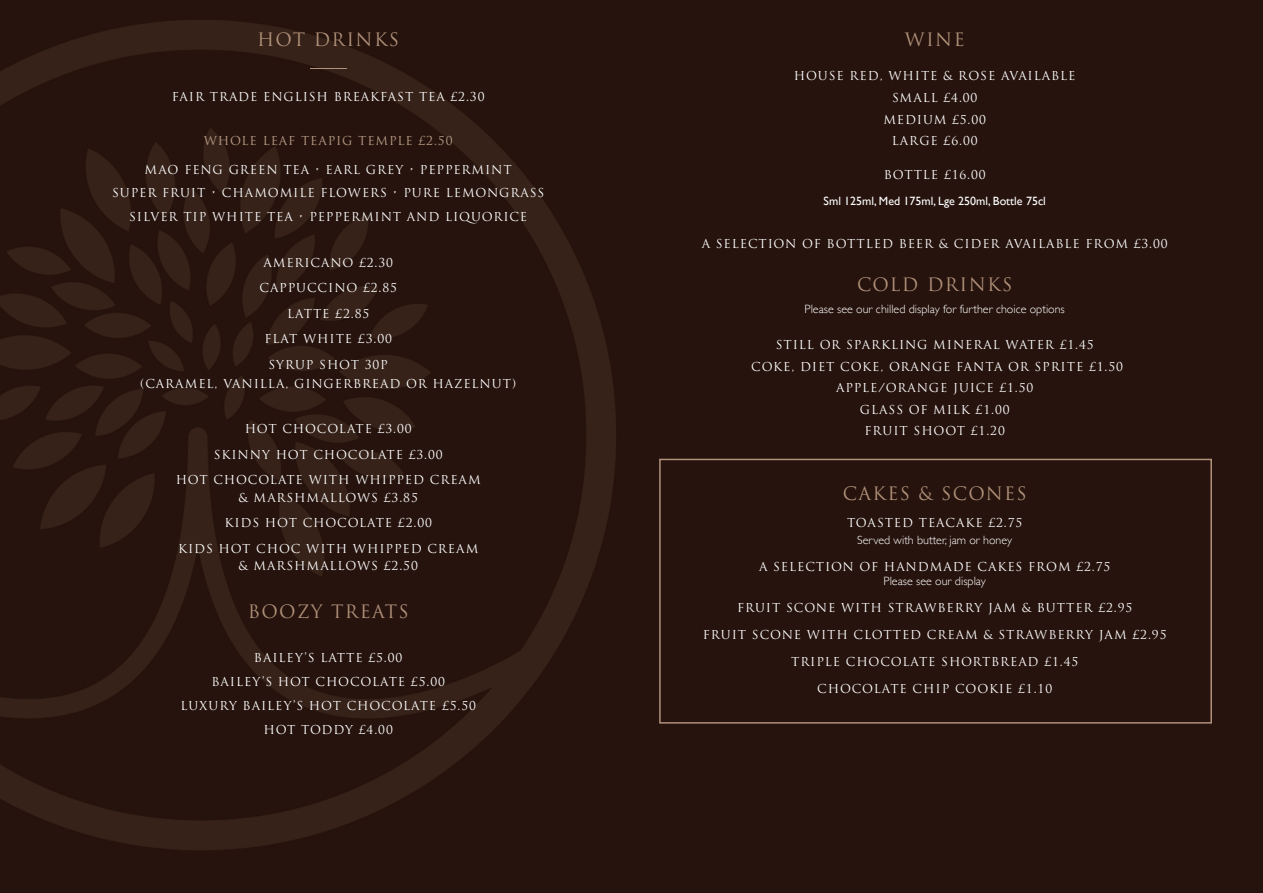
<style>
.page{position:relative;width:1263px;height:893px;background:#fff}
.page>*{position:absolute;margin:0;border:0;box-sizing:border-box;transform-origin:0 0}
.t1{font:18px "Trajan Pro";letter-spacing:.075em;color:#b09179}
.t2{font:12px/25.5px "Trajan Pro";letter-spacing:.075em;color:#fff;text-align:center}
.t3{font:300 12px "Gill Sans";color:#fff}
.t4{font:12px "Gill Sans";color:#fff}
.t5{font:12px "Trajan Pro";letter-spacing:.075em;color:#ba9e87}
</style>
<div class="page">
<img style="left:0;top:0;width:1263px;height:893px">
<hr style="left:310px;top:68px;width:36px;height:1px;background:#b09179">
<div style="left:659px;top:459px;width:553px;height:265px;border:2px solid #b09179"></div>
<h1 class="t1" style="left:257px;top:28px;width:144px">HOT DRINKS</h1>
<p class="t2" style="left:172px;top:84px;width:314px">FAIR TRADE ENGLISH BREAKFAST TEA £2.30</p>
<p class="t5" style="left:204px;top:133px;width:250px">WHOLE LEAF TEAPIG TEMPLE £2.50</p>
<p class="t2" style="left:112px;top:158px;width:434px;line-height:23.4px">MAO FENG GREEN TEA • EARL GREY • PEPPERMINT<br>SUPER FRUIT • CHAMOMILE FLOWERS • PURE LEMONGRASS<br>SILVER TIP WHITE TEA • PEPPERMINT AND LIQUORICE</p>
<p class="t2" style="left:259px;top:249px;width:139px">AMERICANO £2.30<br>CAPPUCCINO £2.85<br>LATTE £2.85<br>FLAT WHITE £3.00<br>SYRUP SHOT 30P</p>
<p class="t2" style="left:140px;top:371px;width:377px">(CARAMEL, VANILLA, GINGERBREAD OR HAZELNUT)</p>
<p class="t2" style="left:176px;top:416px;width:307px">HOT CHOCOLATE £3.00<br>SKINNY HOT CHOCOLATE £3.00<br>HOT CHOCOLATE WITH WHIPPED CREAM</p>
<p class="t2" style="left:178px;top:484px;width:302px">&amp; MARSHMALLOWS £3.85<br>KIDS HOT CHOCOLATE £2.00<br>KIDS HOT CHOC WITH WHIPPED CREAM</p>
<p class="t2" style="left:239px;top:553px;width:181px">&amp; MARSHMALLOWS £2.50</p>
<h1 class="t1" style="left:248px;top:600px;width:163px">BOOZY TREATS</h1>
<p class="t2" style="left:180px;top:646px;width:297px;line-height:24px">BAILEY’S LATTE £5.00<br>BAILEY’S HOT CHOCOLATE £5.00<br>LUXURY BAILEY’S HOT CHOCOLATE £5.50<br>HOT TODDY £4.00</p>
<h1 class="t1" style="left:905px;top:28px;width:61px">WINE</h1>
<p class="t2" style="left:794px;top:65px;width:283px;line-height:21.6px">HOUSE RED, WHITE &amp; ROSE AVAILABLE<br>SMALL £4.00<br>MEDIUM £5.00<br>LARGE £6.00</p>
<p class="t2" style="left:884px;top:162px;width:104px">BOTTLE £16.00</p>
<p class="t4" style="left:824px;top:194px;width:224px">Sml 125ml, Med 175ml, Lge 250ml, Bottle 75cl</p>
<p class="t2" style="left:702px;top:231px;width:467px">A SELECTION OF BOTTLED BEER &amp; CIDER AVAILABLE FROM £3.00</p>
<h1 class="t1" style="left:857px;top:273px;width:157px">COLD DRINKS</h1>
<p class="t3" style="left:805px;top:299px;width:262px">Please see our chilled display for further choice options</p>
<p class="t2" style="left:751px;top:334px;width:373px;line-height:21.6px">STILL OR SPARKLING MINERAL WATER £1.45<br>COKE, DIET COKE, ORANGE FANTA OR SPRITE £1.50<br>APPLE/ORANGE JUICE £1.50<br>GLASS OF MILK £1.00<br>FRUIT SHOOT £1.20</p>
<h1 class="t1" style="left:843px;top:482px;width:185px">CAKES &amp; SCONES</h1>
<p class="t2" style="left:847px;top:510px;width:177px">TOASTED TEACAKE £2.75</p>
<p class="t3" style="left:857px;top:530px;width:157px">Served with butter, jam or honey</p>
<p class="t2" style="left:759px;top:553px;width:353px">A SELECTION OF HANDMADE CAKES FROM £2.75</p>
<p class="t3" style="left:883px;top:572px;width:104px">Please see our display</p>
<p class="t2" style="left:737px;top:595px;width:397px">FRUIT SCONE WITH STRAWBERRY JAM &amp; BUTTER £2.95</p>
<p class="t2" style="left:703px;top:622px;width:465px">FRUIT SCONE WITH CLOTTED CREAM &amp; STRAWBERRY JAM £2.95</p>
<p class="t2" style="left:791px;top:649px;width:289px">TRIPLE CHOCOLATE SHORTBREAD £1.45</p>
<p class="t2" style="left:817px;top:676px;width:236px">CHOCOLATE CHIP COOKIE £1.10</p>
</div>
